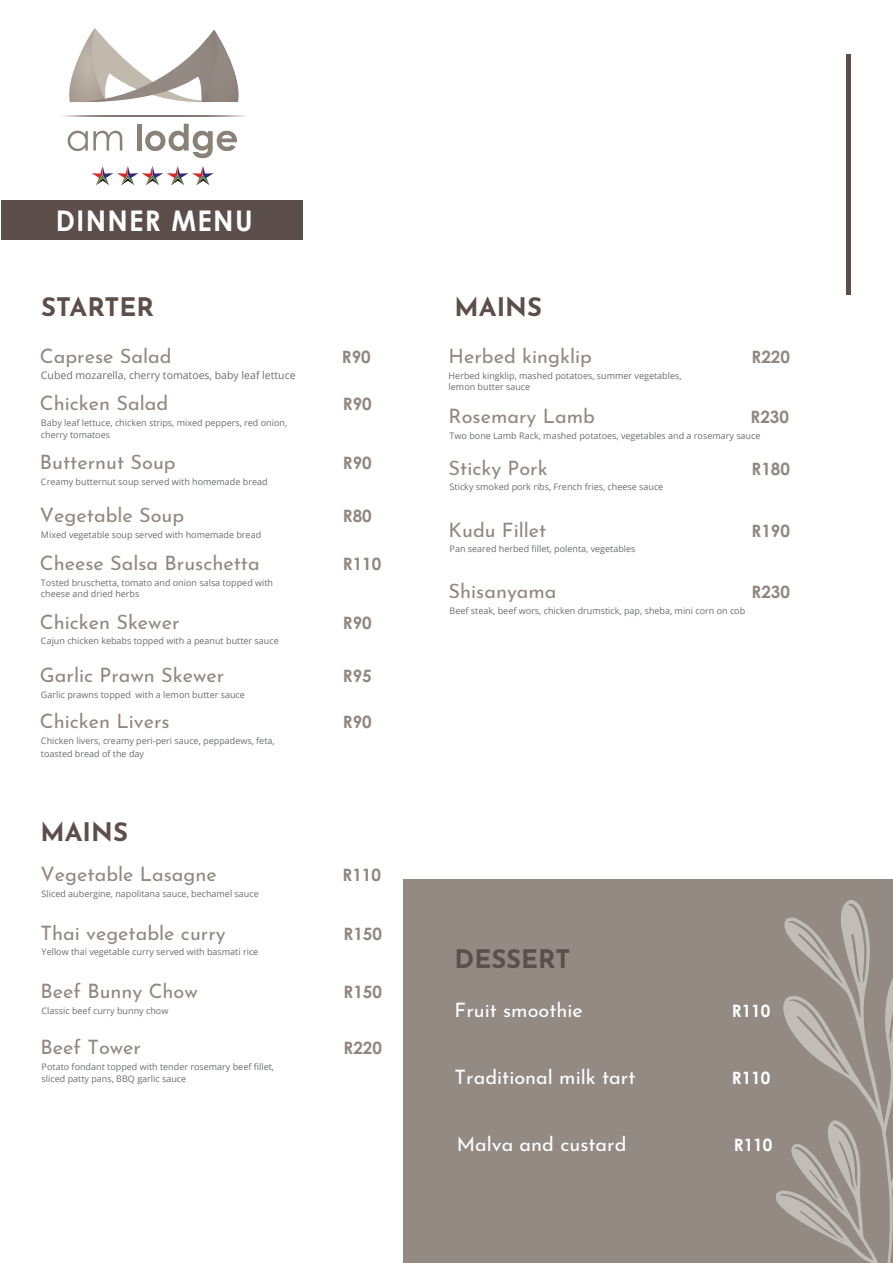
<style>
.page{position:relative;width:893px;height:1263px;background:#fff}
.page>*{position:absolute;margin:0;border:0;box-sizing:border-box;transform-origin:0 0}
.t1{font:700 28.5px "Century Gothic";letter-spacing:.05em;color:#fff}
.t2{font:700 25.5px "Josefin Sans";color:#5c4e4b}
.t3{font:19.95px "Josefin Sans";color:#928881}
.t4{font:19.95px "Josefin Sans";color:#fff}
.t5{font:700 17.1px "Century Gothic";color:#908780}
.t6{font:700 17.1px "Century Gothic";color:#fff}
.t7{font:10.5px "Open Sans";color:#6b6d6f}
.t8{font:9px/12.6px "Open Sans";color:#6b6d6f}
</style>
<div class="page">
<div style="left:404px;top:880px;width:489px;height:383px;background:#938a84"></div>
<hr style="left:846px;top:55px;width:4px;height:240px;background:#5c4e4b">
<div style="left:1px;top:200px;width:301px;height:40px;background:#5c4e4b"></div>
<svg style="left:776px;top:900px;width:117px;height:363px"></svg>
<svg style="left:68px;top:131px;width:54px;height:20px"></svg>
<div style="left:137px;top:124px;width:5px;height:27px;background:#8a8179"></div>
<svg style="left:145px;top:124px;width:92px;height:34px"></svg>
<svg style="left:63px;top:116px;width:182px;height:1px"></svg>
<svg style="left:69px;top:28px;width:170px;height:75px"></svg>
<svg style="left:92px;top:166px;width:122px;height:19px"></svg>
<h1 class="t1" style="left:56px;top:199px;width:198px">DINNER MENU</h1>
<h2 class="t2" style="left:41px;top:285px;width:114px">STARTER</h2>
<h3 class="t3" style="left:40px;top:340px;width:133px">Caprese Salad</h3>
<p class="t7" style="left:41px;top:368px;width:256px">Cubed mozarella, cherry tomatoes, baby leaf lettuce</p>
<h3 class="t3" style="left:40px;top:386px;width:130px">Chicken Salad</h3>
<p class="t8" style="left:41px;top:416px;width:248px">Baby leaf lettuce, chicken strips, mixed peppers, red onion, cherry tomatoes</p>
<h3 class="t3" style="left:40px;top:446px;width:137px">Butternut Soup</h3>
<p class="t8" style="left:41px;top:475px;width:228px">Creamy butternut soup served with homemade bread</p>
<h3 class="t3" style="left:40px;top:499px;width:146px">Vegetable Soup</h3>
<p class="t8" style="left:41px;top:528px;width:222px">Mixed vegetable soup served with homemade bread</p>
<h3 class="t3" style="left:40px;top:547px;width:221px">Cheese Salsa Bruschetta</h3>
<p class="t8" style="left:41px;top:577px;width:234px;line-height:10.8px">Tosted bruschetta, tomato and onion salsa topped with cheese and dried herbs</p>
<h3 class="t3" style="left:40px;top:605px;width:141px">Chicken Skewer</h3>
<p class="t8" style="left:41px;top:635px;width:239px">Cajun chicken kebabs topped with a peanut butter sauce</p>
<h3 class="t3" style="left:40px;top:658px;width:186px">Garlic Prawn Skewer</h3>
<p class="t8" style="left:41px;top:688px;width:205px">Garlic prawns topped with a lemon butter sauce</p>
<h3 class="t3" style="left:40px;top:705px;width:131px">Chicken Livers</h3>
<p class="t8" style="left:41px;top:734px;width:235px">Chicken livers, creamy peri-peri sauce, peppadews, feta, toasted bread of the day</p>
<h2 class="t2" style="left:41px;top:809px;width:89px">MAINS</h2>
<h3 class="t3" style="left:41px;top:857px;width:178px">Vegetable Lasagne</h3>
<p class="t8" style="left:42px;top:887px;width:219px">Sliced aubergine, napolitana sauce, bechamel sauce</p>
<h3 class="t3" style="left:41px;top:916px;width:187px">Thai vegetable curry</h3>
<p class="t8" style="left:42px;top:945px;width:218px">Yellow thai vegetable curry served with basmati rice</p>
<h3 class="t3" style="left:41px;top:975px;width:159px">Beef Bunny Chow</h3>
<p class="t8" style="left:42px;top:1004px;width:128px">Classic beef curry bunny chow</p>
<h3 class="t3" style="left:41px;top:1030px;width:102px">Beef Tower</h3>
<p class="t8" style="left:42px;top:1060px;width:234px">Potato fondant topped with tender rosemary beef fillet, sliced patty pans, BBQ garlic sauce</p>
<h3 class="t5" style="left:342px;top:344px;width:30px">R90</h3>
<h3 class="t5" style="left:343px;top:391px;width:30px">R90</h3>
<h3 class="t5" style="left:343px;top:450px;width:30px">R90</h3>
<h3 class="t5" style="left:343px;top:503px;width:30px">R80</h3>
<h3 class="t5" style="left:343px;top:551px;width:40px">R110</h3>
<h3 class="t5" style="left:343px;top:610px;width:30px">R90</h3>
<h3 class="t5" style="left:343px;top:663px;width:30px">R95</h3>
<h3 class="t5" style="left:343px;top:709px;width:30px">R90</h3>
<h3 class="t5" style="left:342px;top:862px;width:40px">R110</h3>
<h3 class="t5" style="left:343px;top:920px;width:40px">R150</h3>
<h3 class="t5" style="left:343px;top:979px;width:40px">R150</h3>
<h3 class="t5" style="left:343px;top:1035px;width:40px">R220</h3>
<h2 class="t2" style="left:455px;top:285px;width:89px">MAINS</h2>
<h3 class="t3" style="left:449px;top:339px;width:145px">Herbed kingklip</h3>
<p class="t8" style="left:449px;top:370px;width:235px;line-height:10.8px">Herbed kingklip, mashed potatoes, summer vegetables, lemon butter sauce</p>
<h3 class="t5" style="left:751px;top:344px;width:40px">R220</h3>
<h3 class="t3" style="left:449px;top:400px;width:148px">Rosemary Lamb</h3>
<h3 class="t5" style="left:750px;top:404px;width:40px">R230</h3>
<p class="t8" style="left:450px;top:429px;width:312px">Two bone Lamb Rack, mashed potatoes, vegetables and a rosemary sauce</p>
<h3 class="t3" style="left:449px;top:451px;width:100px">Sticky Pork</h3>
<p class="t8" style="left:450px;top:481px;width:215px">Sticky smoked pork ribs, French fries, cheese sauce</p>
<h3 class="t5" style="left:751px;top:455px;width:40px">R180</h3>
<h3 class="t3" style="left:449px;top:513px;width:99px">Kudu Fillet</h3>
<p class="t8" style="left:450px;top:542px;width:187px">Pan seared herbed fillet, polenta, vegetables</p>
<h3 class="t5" style="left:751px;top:517px;width:40px">R190</h3>
<h3 class="t3" style="left:449px;top:575px;width:109px">Shisanyama</h3>
<p class="t8" style="left:450px;top:604px;width:297px">Beef steak, beef wors, chicken drumstick, pap, sheba, mini corn on cob</p>
<h3 class="t5" style="left:751px;top:579px;width:40px">R230</h3>
<h2 class="t2" style="left:455px;top:936px;width:117px">DESSERT</h2>
<h3 class="t4" style="left:455px;top:993px;width:130px">Fruit smoothie</h3>
<h3 class="t6" style="left:732px;top:997px;width:40px">R110</h3>
<h3 class="t4" style="left:455px;top:1060px;width:182px">Traditional milk tart</h3>
<h3 class="t6" style="left:732px;top:1064px;width:40px">R110</h3>
<h3 class="t4" style="left:457px;top:1127px;width:171px">Malva and custard</h3>
<h3 class="t6" style="left:734px;top:1131px;width:40px">R110</h3>
</div>
